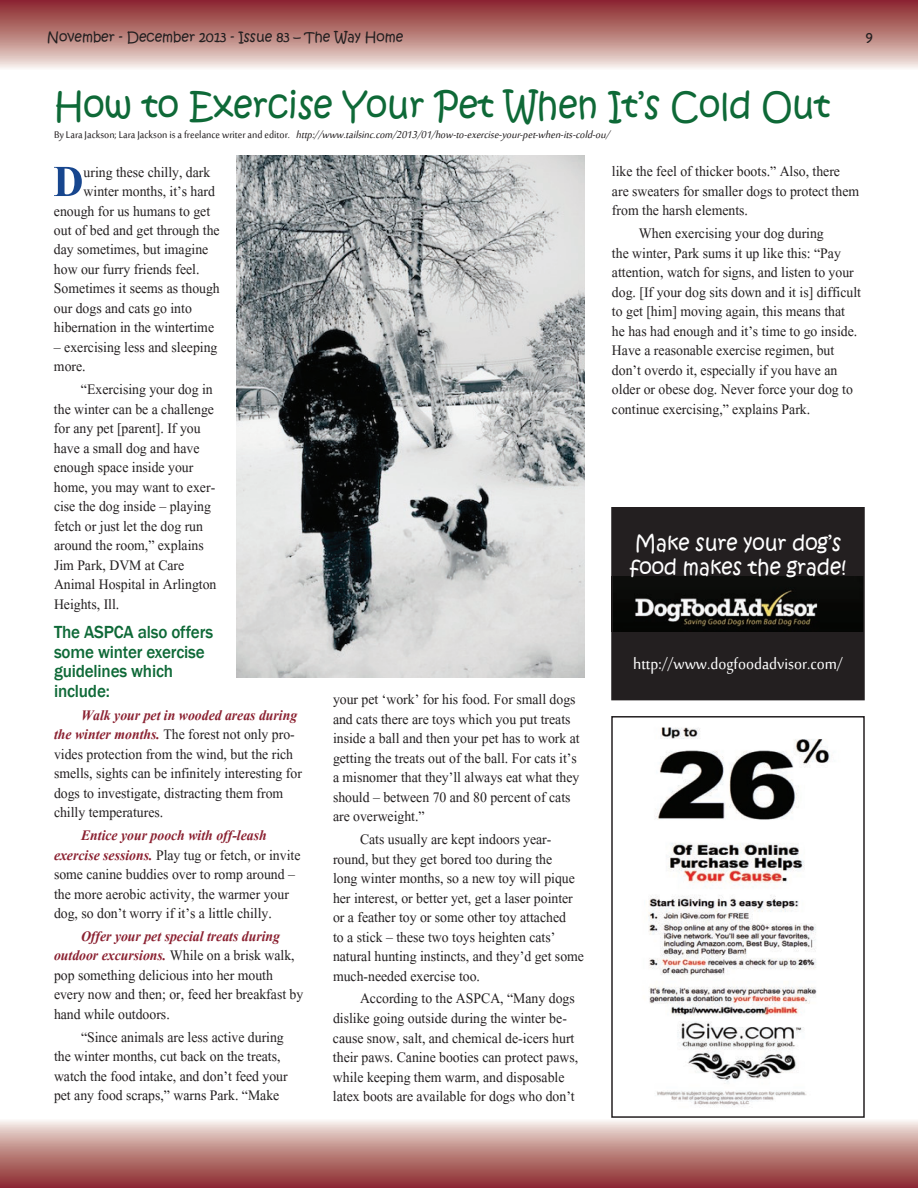
<style>
.page{position:relative;width:918px;height:1188px;background:#fff}
.page>*{position:absolute;margin:0;border:0;box-sizing:border-box;transform-origin:0 0}
.t1{font:700 54.6px "Aparajita";color:#17468e;scale:.95 1}
.t2{font:36px "Kristen ITC";color:#0e6937;scale:.95 1}
.t3{font:21px/24px "Kristen ITC";color:#fff;scale:.95 1}
.t4{font:21px "Sakkal Majalla";color:#fff;scale:.95 1}
.t5{font:18px/19.5px "Aparajita";color:#231f20;scale:.95 1}
.t6{font:500 18px/19.5px "Franklin Gothic";letter-spacing:-.01em;color:#0e6937;scale:.95 1}
.t7{font:italic 13.5px "Sakkal Majalla";color:#231f20;scale:.95 1}
.t8{font:13.5px "Kristen ITC";color:#231f20}
.s1{font-style:normal}
.s2{font-weight:700;font-style:italic;color:#8b2131}
</style>
<div class="page">
<svg style="left:0;top:0;width:918px;height:68px;background:#bb817f"></svg>
<svg style="left:0;top:1121px;width:918px;height:67px;background:#bc8381"></svg>
<img style="left:236px;top:156px;width:349px;height:522px">
<img style="left:648px;top:727px;width:184px;height:380px">
<div style="left:611px;top:716px;width:254px;height:402px;border:2px solid #231f20"></div>
<div style="left:612px;top:508px;width:252px;height:192px;background:#231f20"></div>
<img style="left:614px;top:576px;width:248px;height:55px">
<div style="left:611px;top:507px;width:254px;height:193px;border:2px solid #231f20"></div>
<p class="t8" style="left:47px;top:28px;width:358px">November - December 2013 - Issue 83 – The Way Home</p>
<p class="t8" style="left:866px;top:28px;width:9px">9</p>
<h2 class="t2" style="left:54px;top:82px;width:819px">How to Exercise Your Pet When It’s Cold Out</h2>
<p class="t7" style="left:54px;top:127px;width:590px"><span class="s1">By L a ra J a c ks o n ; L a ra J a c ks o n i s a fr e e l a n c e w r i t e r a n d e d i t o r .</span> http://www.tailsinc.com/2013/01/how-to-exercise-your-pet-when-its-cold-ou/</p>
<h1 class="t1" style="left:53px;top:156px;width:33px">D</h1>
<p class="t5" style="left:84px;top:164px;width:135px">uring these chilly, dark</p>
<p class="t5" style="left:84px;top:183px;width:140px">winter months, it’s hard</p>
<p class="t5" style="left:54px;top:203px;width:166px">enough for us humans to get</p>
<p class="t5" style="left:54px;top:222px;width:176px">out of bed and get through the</p>
<p class="t5" style="left:54px;top:242px;width:164px">day sometimes, but imagine</p>
<p class="t5" style="left:54px;top:261px;width:155px">how our furry friends feel.</p>
<p class="t5" style="left:54px;top:281px;width:176px">Sometimes it seems as though</p>
<p class="t5" style="left:54px;top:300px;width:147px">our dogs and cats go into</p>
<p class="t5" style="left:54px;top:320px;width:170px">hibernation in the wintertime</p>
<p class="t5" style="left:54px;top:339px;width:174px">– exercising less and sleeping more.</p>
<p class="t5" style="left:54px;top:382px;width:173px;text-indent:27px">“Exercising your dog in the winter can be a challenge for any pet [parent]. If you have a small dog and have enough space inside your home, you may want to exer&shy;cise the dog inside – playing fetch or just let the dog run around the room,” explains<br>Jim Park, DVM at Care<br>Animal Hospital in Arlington<br>Heights, Ill.</p>
<p class="t6" style="left:54px;top:623px;width:169px">The ASPCA also offers some winter exercise guidelines which include:</p>
<p class="t5" style="left:54px;top:707px;width:263px;text-indent:27px"><span class="s2">Walk your pet in wooded areas during the winter months.</span> The forest not only pro&shy;vides protection from the wind, but the rich smells, sights can be infinitely interesting for dogs to investigate, distracting them from chilly temperatures.</p>
<p class="t5" style="left:54px;top:827px;width:261px;text-indent:27px"><span class="s2">Entice your pooch with off-leash exercise sessions.</span> Play tug or fetch, or invite some canine buddies over to romp around – the more aerobic activity, the warmer your dog, so don’t worry if it’s a little chilly.</p>
<p class="t5" style="left:54px;top:928px;width:264px;text-indent:27px"><span class="s2">Offer your pet special treats during outdoor excursions.</span> While on a brisk walk, pop something delicious into her mouth every now and then; or, feed her breakfast by hand while outdoors.</p>
<p class="t5" style="left:54px;top:1029px;width:248px;text-indent:27px">“Since animals are less active during the winter months, cut back on the treats, watch the food intake, and don’t feed your pet any food scraps,” warns Park. “Make</p>
<p class="t5" style="left:612px;top:164px;width:262px">like the feel of thicker boots.” Also, there are sweaters for smaller dogs to protect them from the harsh elements.</p>
<p class="t5" style="left:612px;top:226px;width:264px;text-indent:27px">When exercising your dog during<br>the winter, Park sums it up like this: “Pay attention, watch for signs, and listen to your dog. [If your dog sits down and it is] difficult to get [him] moving again, this means that he has had enough and it’s time to go inside.<br>Have a reasonable exercise regimen, but don’t overdo it, especially if you have an older or obese dog. Never force your dog to continue exercising,” explains Park.</p>
<p class="t5" style="left:333px;top:692px;width:261px">your pet ‘work’ for his food. For small dogs and cats there are toys which you put treats inside a ball and then your pet has to work at getting the treats out of the ball. For cats it’s a misnomer that they’ll always eat what they should – between 70 and 80 percent of cats are overweight.”</p>
<p class="t5" style="left:333px;top:831px;width:266px;text-indent:27px">Cats usually are kept indoors year&shy;round, but they get bored too during the<br>long winter months, so a new toy will pique her interest, or better yet, get a laser pointer or a feather toy or some other toy attached<br>to a stick – these two toys heighten cats’ natural hunting instincts, and they’d get some much-needed exercise too.</p>
<p class="t5" style="left:333px;top:991px;width:260px;text-indent:27px">According to the ASPCA, “Many dogs dislike going outside during the winter be&shy;cause snow, salt, and chemical de-icers hurt their paws. Canine booties can protect paws, while keeping them warm, and disposable latex boots are available for dogs who don’t</p>
<p class="t3" style="left:630px;top:532px;width:229px">Make sure your dog’s food makes the grade!</p>
<p class="t4" style="left:633px;top:653px;width:222px">http://www.dogfoodadvisor.com/</p>
</div>
